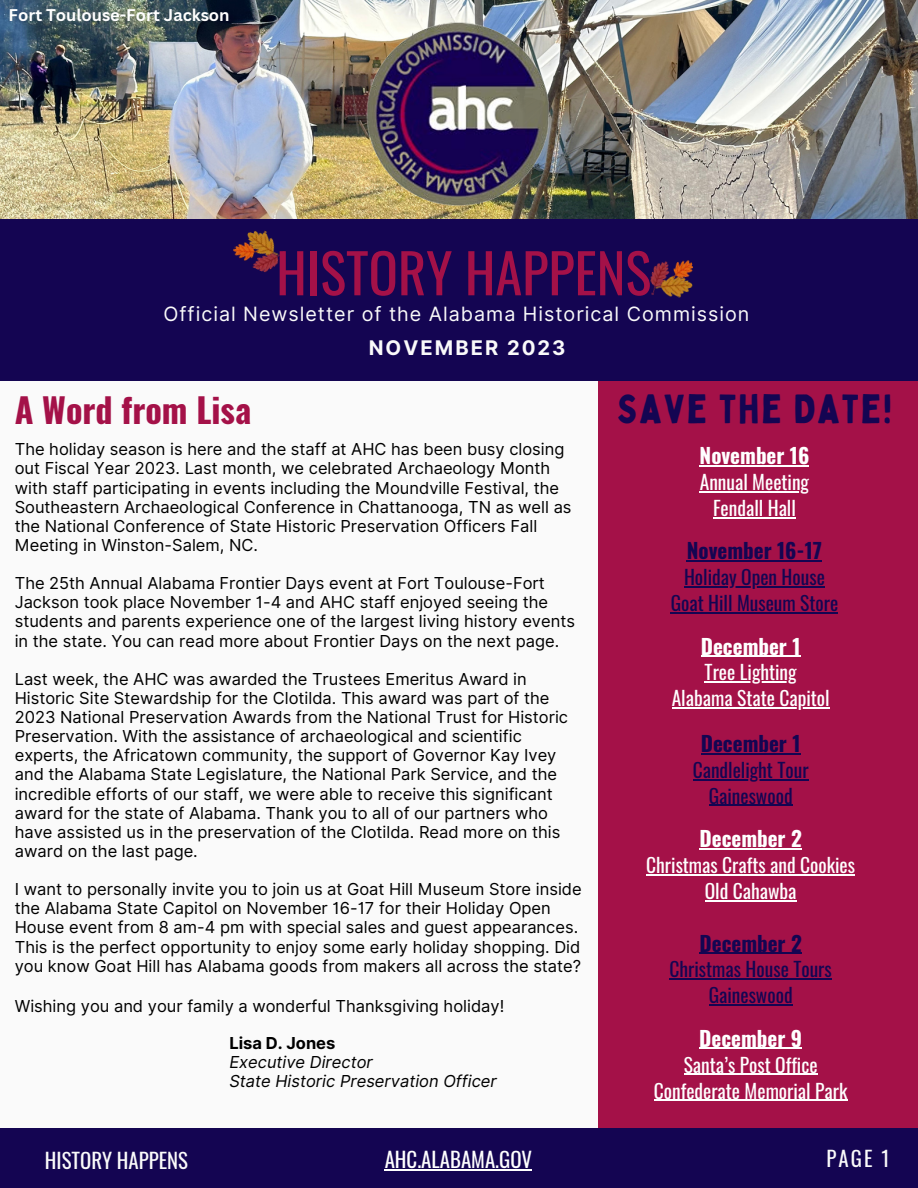
<style>
.page{position:relative;width:918px;height:1188px;background:#fafafa}
.page>*{position:absolute;margin:0;border:0;box-sizing:border-box;transform-origin:0 0}
.t1{font:54.45px "Oswald";color:#a41148}
.t2{font:40.05px "Bobby Jones";letter-spacing:.05em;color:#140552}
.t3{font:700 34.05px "Oswald";color:#a41148}
.t4{font:700 21px "Oswald";color:#fff}
.t5{font:700 21px "Oswald";color:#140552}
.t6{font:20.85px "Oswald";color:#fafafa}
.t7{font:20.85px "Oswald";color:#fff}
.t8{font:700 20.1px "Inter";letter-spacing:.1em;color:#fafafa}
.t9{font:19.8px "Inter";letter-spacing:.05em;color:#fafafa}
.t10{font:19.5px "Oswald";color:#fff}
.t11{font:19.5px "Oswald";color:#140552}
.t12{font:16.5px/19.2px "Inter";color:#000}
.t13{font:italic 16.5px "Inter";color:#000}
.t14{font:700 16.5px "Canva Sans";color:#fff}
.t15{font:700 16.5px "Inter";color:#000}
</style>
<div class="page">
<img style="left:0;top:0;width:918px;height:219px">
<div style="left:0;top:219px;width:918px;height:162px;background:#140552"></div>
<div style="left:598px;top:381px;width:320px;height:791px;background:#a41148"></div>
<div style="left:0;top:1128px;width:918px;height:60px;background:#140552"></div>
<img style="left:362px;top:16px;width:192px;height:195px">
<img style="left:233px;top:231px;width:52px;height:42px">
<img style="left:650px;top:260px;width:43px;height:38px">
<hr style="left:385px;top:1169px;width:147px;height:1px;background:#fff">
<hr style="left:687px;top:560px;width:135px;height:2px;background:#140552">
<hr style="left:684px;top:586px;width:141px;height:1px;background:#140552">
<hr style="left:671px;top:612px;width:167px;height:1px;background:#140552">
<hr style="left:700px;top:465px;width:109px;height:1px;background:#fff">
<hr style="left:700px;top:491px;width:109px;height:1px;background:#fff">
<hr style="left:713px;top:517px;width:83px;height:1px;background:#fff">
<hr style="left:701px;top:656px;width:100px;height:1px;background:#fff">
<hr style="left:705px;top:682px;width:92px;height:1px;background:#fff">
<hr style="left:672px;top:707px;width:158px;height:2px;background:#fff">
<hr style="left:701px;top:753px;width:100px;height:1px;background:#140552">
<hr style="left:693px;top:779px;width:116px;height:1px;background:#140552">
<hr style="left:709px;top:805px;width:84px;height:1px;background:#140552">
<hr style="left:700px;top:848px;width:102px;height:2px;background:#fff">
<hr style="left:646px;top:874px;width:209px;height:1px;background:#fff">
<hr style="left:705px;top:900px;width:92px;height:1px;background:#fff">
<hr style="left:700px;top:953px;width:102px;height:1px;background:#140552">
<hr style="left:670px;top:979px;width:162px;height:1px;background:#140552">
<hr style="left:709px;top:1004px;width:84px;height:2px;background:#140552">
<hr style="left:699px;top:1048px;width:103px;height:1px;background:#fff">
<hr style="left:684px;top:1074px;width:134px;height:1px;background:#fff">
<hr style="left:654px;top:1100px;width:193px;height:1px;background:#fff">
<p class="t14" style="left:9px;top:4px;width:223px">Fort Toulouse-Fort Jackson</p>
<p class="t1" style="left:276px;top:230px;width:376px">HISTORY HAPPENS</p>
<p class="t9" style="left:164px;top:302px;width:587px">Official Newsletter of the Alabama Historical Commission</p>
<p class="t3" style="left:15px;top:383px;width:238px">A Word from Lisa</p>
<p class="t8" style="left:369px;top:336px;width:198px">NOVEMBER 2023</p>
<p class="t12" style="left:15px;top:440px;width:558px">The holiday season is here and the staff at AHC has been busy closing out Fiscal Year 2023. Last month, we celebrated Archaeology Month with staff participating in events including the Moundville Festival, the Southeastern Archaeological Conference in Chattanooga, TN as well as the National Conference of State Historic Preservation Officers Fall Meeting in Winston-Salem, NC.</p>
<p class="t12" style="left:15px;top:574px;width:562px">The 25th Annual Alabama Frontier Days event at Fort Toulouse-Fort Jackson took place November 1-4 and AHC staff enjoyed seeing the students and parents experience one of the largest living history events in the state. You can read more about Frontier Days on the next page.</p>
<p class="t12" style="left:15px;top:669px;width:555px">Last week, the AHC was awarded the Trustees Emeritus Award in Historic Site Stewardship for the Clotilda. This award was part of the 2023 National Preservation Awards from the National Trust for Historic Preservation. With the assistance of archaeological and scientific experts, the Africatown community, the support of Governor Kay Ivey and the Alabama State Legislature, the National Park Service, and the incredible efforts of our staff, we were able to receive this significant award for the state of Alabama. Thank you to all of our partners who have assisted us in the preservation of the Clotilda. Read more on this award on the last page.</p>
<p class="t12" style="left:15px;top:880px;width:569px">I want to personally invite you to join us at Goat Hill Museum Store inside the Alabama State Capitol on November 16-17 for their Holiday Open House event from 8 am-4 pm with special sales and guest appearances.<br>This is the perfect opportunity to enjoy some early holiday shopping. Did you know Goat Hill has Alabama goods from makers all across the state?</p>
<p class="t12" style="left:15px;top:997px;width:491px">Wishing you and your family a wonderful Thanksgiving holiday!</p>
<p class="t15" style="left:229px;top:1033px;width:107px">Lisa D. Jones</p>
<p class="t13" style="left:229px;top:1052px;width:145px">Executive Director</p>
<p class="t13" style="left:229px;top:1072px;width:269px">State Historic Preservation Officer</p>
<p class="t2" style="left:617px;top:383px;width:277px">SAVE THE DATE!</p>
<p class="t4" style="left:700px;top:439px;width:111px">November 16</p>
<p class="t10" style="left:700px;top:467px;width:111px">Annual Meeting</p>
<p class="t10" style="left:713px;top:493px;width:84px">Fendall Hall</p>
<p class="t5" style="left:687px;top:534px;width:137px">November 16-17</p>
<p class="t11" style="left:684px;top:562px;width:142px">Holiday Open House</p>
<p class="t11" style="left:671px;top:588px;width:169px">Goat Hill Museum Store</p>
<p class="t4" style="left:701px;top:630px;width:101px">December 1</p>
<p class="t10" style="left:705px;top:657px;width:94px">Tree Lighting</p>
<p class="t10" style="left:672px;top:683px;width:159px">Alabama State Capitol</p>
<p class="t5" style="left:701px;top:727px;width:101px">December 1</p>
<p class="t11" style="left:693px;top:755px;width:117px">Candlelight Tour</p>
<p class="t11" style="left:709px;top:781px;width:85px">Gaineswood</p>
<p class="t4" style="left:700px;top:822px;width:104px">December 2</p>
<p class="t10" style="left:646px;top:850px;width:210px">Christmas Crafts and Cookies</p>
<p class="t10" style="left:705px;top:876px;width:93px">Old Cahawba</p>
<p class="t5" style="left:700px;top:926px;width:104px">December 2</p>
<p class="t11" style="left:670px;top:954px;width:164px">Christmas House Tours</p>
<p class="t11" style="left:709px;top:980px;width:85px">Gaineswood</p>
<p class="t4" style="left:699px;top:1022px;width:104px">December 9</p>
<p class="t10" style="left:684px;top:1049px;width:135px">Santa’s Post Office</p>
<p class="t10" style="left:654px;top:1075px;width:195px">Confederate Memorial Park</p>
<p class="t6" style="left:45px;top:1144px;width:145px">HISTORY HAPPENS</p>
<p class="t6" style="left:826px;top:1142px;width:65px">PAGE 1</p>
<p class="t7" style="left:385px;top:1143px;width:149px">AHC.ALABAMA.GOV</p>
</div>
